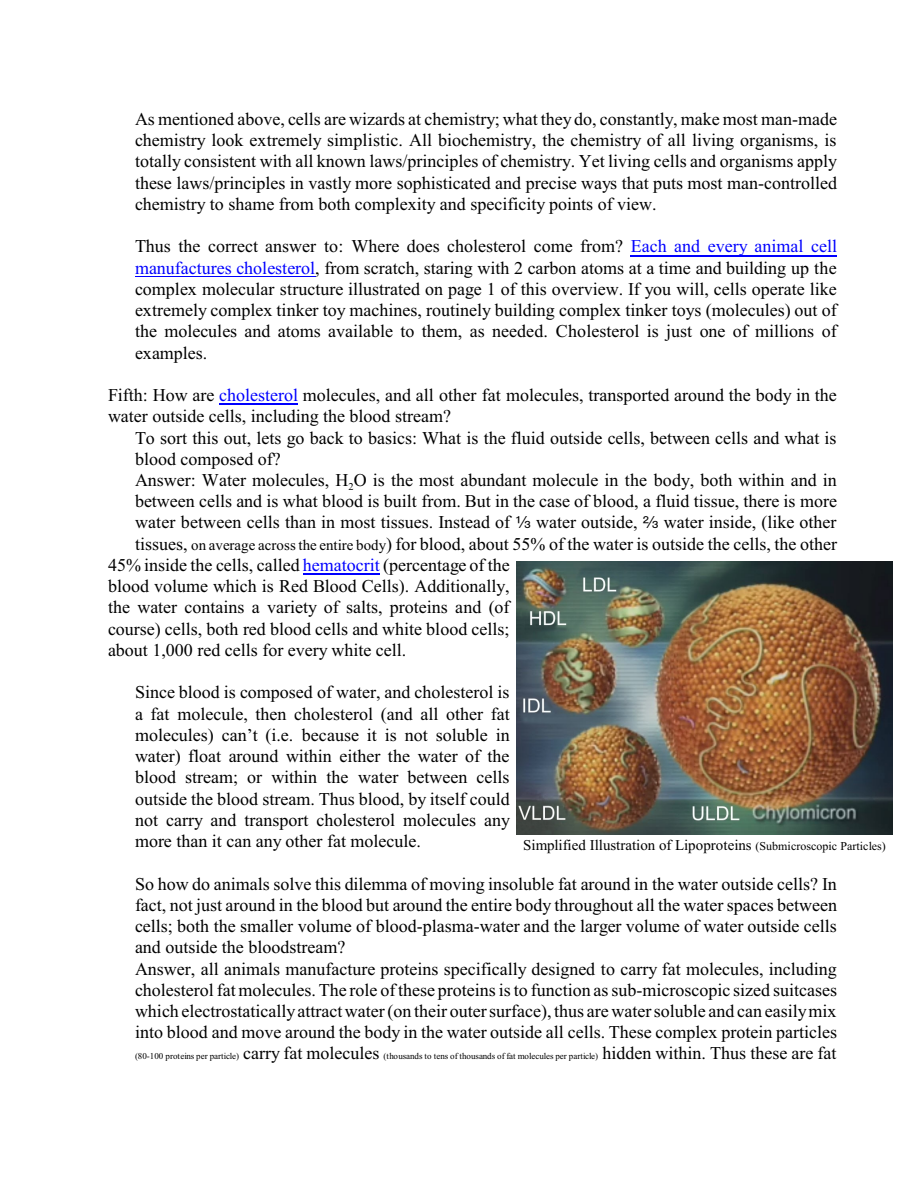
<style>
.page{position:relative;width:918px;height:1188px;background:#fff}
.page>*{position:absolute;margin:0;border:0;box-sizing:border-box;transform-origin:0 0}
.t1{font:18px/21.3px "Times New Roman";color:#000;text-align:justify}
.t2{font:15px "Times New Roman";color:#000}
.t3{font:9px "Times New Roman";color:#000}
.s1{color:#00f}
.s2{font-size:15px}
.s3{font-size:18px}
.s4{font-size:12px}
</style>
<div class="page">
<hr style="left:631px;top:255px;width:206px;height:1px;background:#00f">
<hr style="left:135px;top:276px;width:180px;height:1px;background:#00f">
<hr style="left:219px;top:404px;width:79px;height:1px;background:#00f">
<hr style="left:303px;top:574px;width:77px;height:1px;background:#00f">
<img style="left:517px;top:562px;width:376px;height:272px">
<p class="t1" style="left:135px;top:110px;width:704px">As mentioned above, cells are wizards at chemistry; what they do, constantly, make most man-made chemistry look extremely simplistic. All biochemistry, the chemistry of all living organisms, is totally consistent with all known laws/principles of chemistry. Yet living cells and organisms apply these laws/principles in vastly more sophisticated and precise ways that puts most man-controlled chemistry to shame from both complexity and specificity points of view.</p>
<p class="t1" style="left:135px;top:237px;width:704px">Thus the correct answer to: Where does cholesterol come from? <span class="s1">Each and every animal cell manufactures cholesterol</span>, from scratch, staring with 2 carbon atoms at a time and building up the complex molecular structure illustrated on page 1 of this overview. If you will, cells operate like extremely complex tinker toy machines, routinely building complex tinker toys (molecules) out of the molecules and atoms available to them, as needed. Cholesterol is just one of millions of examples.</p>
<p class="t1" style="left:108px;top:386px;width:730px">Fifth: How are <span class="s1">cholesterol</span> molecules, and all other fat molecules, transported around the body in the water outside cells, including the blood stream?</p>
<p class="t1" style="left:135px;top:429px;width:703px;text-align:left">To sort this out, lets go back to basics: What is the fluid outside cells, between cells and what is blood composed of?<br>Answer: Water molecules, H<sub>2</sub>O is the most abundant molecule in the body, both within and in between cells and is what blood is built from. But in the case of blood, a fluid tissue, there is more water between cells than in most tissues. Instead of</p>
<p class="t1" style="left:536px;top:514px;width:103px">water outside,</p>
<p class="t1" style="left:664px;top:514px;width:174px">water inside, (like other</p>
<p class="t1" style="left:135px;top:535px;width:704px">tissues, <span class="s2">on average across the entire body</span>) for blood, about 55% of the water is outside the cells, the other</p>
<p class="t1" style="left:108px;top:556px;width:403px">45% inside the cells, called <span class="s1">hematocrit</span> (percentage of the</p>
<p class="t1" style="left:108px;top:577px;width:403px">blood volume which is Red Blood Cells). Additionally,</p>
<p class="t1" style="left:108px;top:598px;width:403px">the water contains a variety of salts, proteins and (of</p>
<p class="t1" style="left:108px;top:620px;width:403px">course) cells, both red blood cells and white blood cells;</p>
<p class="t1" style="left:108px;top:641px;width:300px">about 1,000 red cells for every white cell.</p>
<p class="t1" style="left:135px;top:683px;width:377px">Since blood is composed of water, and cholesterol is a fat molecule, then cholesterol (and all other fat molecules) can’t (i.e. because it is not soluble in water) float around within either the water of the blood stream; or within the water between cells outside the blood stream. Thus blood, by itself could not carry and transport cholesterol molecules any more than it can any other fat molecule.</p>
<p class="t1" style="left:135px;top:875px;width:704px;text-align:left">So how do animals solve this dilemma of moving insoluble fat around in the water outside cells? In fact, not just around in the blood but around the entire body throughout all the water spaces between cells; both the smaller volume of blood-plasma-water and the larger volume of water outside cells and outside the bloodstream?<br>Answer, all animals manufacture proteins specifically designed to carry fat molecules, including cholesterol fat molecules. The role of these proteins is to function as sub-microscopic sized suitcases which electrostaticallyattract water (on their outer surface), thus are water soluble and can easilymix into blood and move around the body in the water outside all cells. These complex protein particles</p>
<p class="t3" style="left:135px;top:1053px;width:703px">(80-100 proteins per particle) <span class="s3">carry fat molecules</span> (thousands to tens of thousands of fat molecules per particle) <span class="s3">hidden within. Thus these are fat</span></p>
<p class="t2" style="left:523px;top:840px;width:364px">Simplified Illustration of Lipoproteins <span class="s4">(Submicroscopic Particles)</span></p>
</div>
